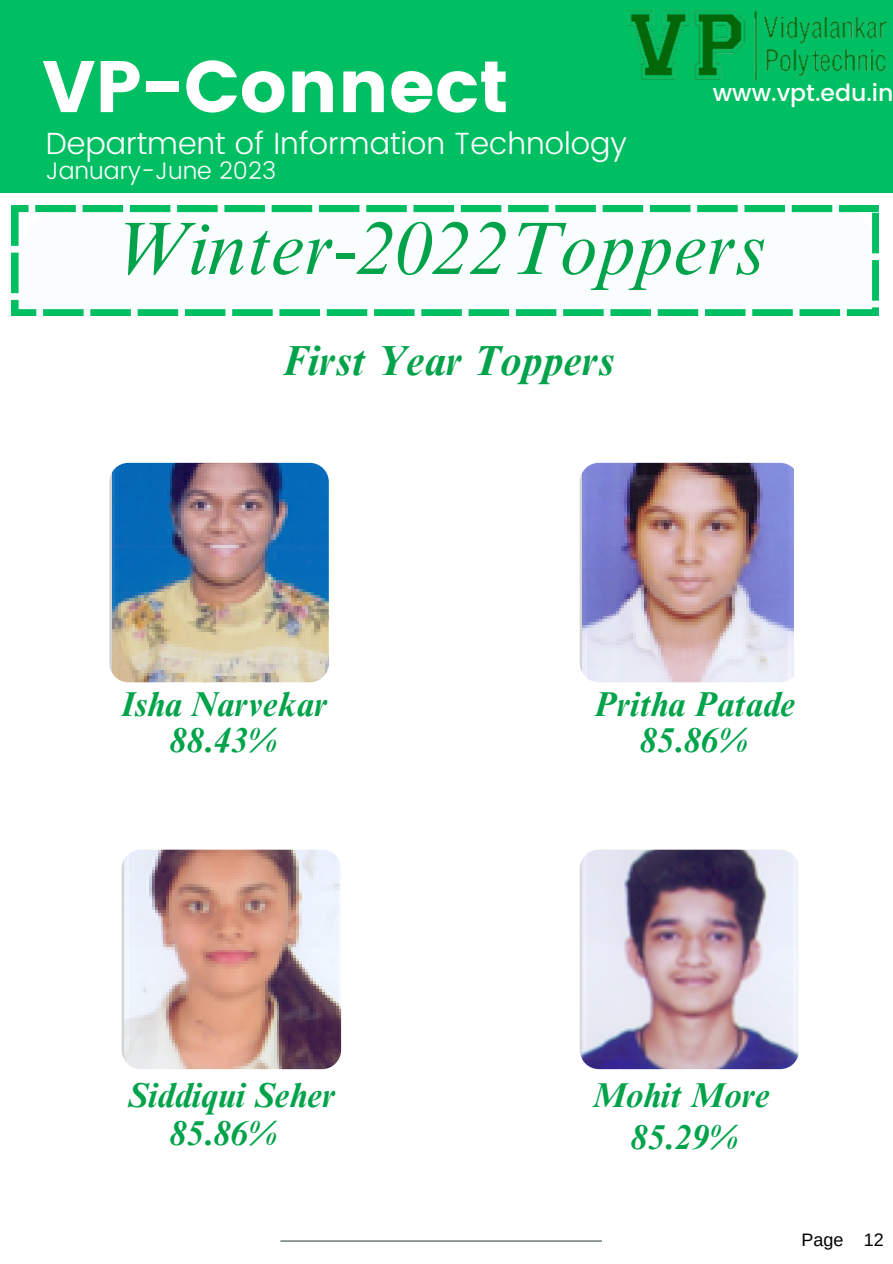
<style>
.page{position:relative;width:893px;height:1264px;background:#fff}
.page>*{position:absolute;margin:0;border:0;box-sizing:border-box;transform-origin:0 0}
.t1{font:italic 75.6px "Times NRMT Pro";color:#00a34a}
.t2{font:72.75px "Poppins";color:#fff}
.t3{font:italic 700 42px "Times NRMT Pro";color:#00a34a}
.t4{font:italic 700 34.5px "Times NRMT Pro";color:#00a34a}
.t5{font:300 30.75px "Poppins";color:#fff}
.t6{font:300 24px "Poppins";color:#fff}
.t7{font:500 23.55px "Poppins";color:#fff}
.t8{font:18px "Arimo";color:#000}
</style>
<div class="page">
<div style="left:0;top:0;width:892px;height:193px;background:#00bf63"></div>
<hr style="left:280px;top:1240px;width:322px;height:1px;background:#3e4e40">
<img style="left:627px;top:10px;width:260px;height:72px">
<svg style="left:12px;top:205px;width:866px;height:110px"></svg>
<img style="left:579px;top:463px;width:220px;height:219px;border-radius:19px">
<img style="left:122px;top:849px;width:219px;height:220px;border-radius:19px">
<img style="left:579px;top:849px;width:220px;height:220px;border-radius:19px">
<img style="left:109px;top:463px;width:220px;height:219px;border-radius:19px">
<p class="t2" style="left:42px;top:44px;width:468px">VP-Connect</p>
<p class="t5" style="left:46px;top:125px;width:582px">Department of Information Technology</p>
<p class="t6" style="left:46px;top:156px;width:232px">January-June 2023</p>
<p class="t7" style="left:712px;top:79px;width:182px">www.vpt.edu.in</p>
<p class="t1" style="left:112px;top:220px;width:653px">Winter-2022Toppers</p>
<p class="t3" style="left:282px;top:344px;width:333px">First Year Toppers</p>
<p class="t4" style="left:121px;top:691px;width:208px">Isha Narvekar</p>
<p class="t4" style="left:170px;top:727px;width:110px">88.43%</p>
<p class="t4" style="left:593px;top:691px;width:203px">Pritha Patade</p>
<p class="t4" style="left:640px;top:727px;width:110px">85.86%</p>
<p class="t4" style="left:127px;top:1082px;width:210px">Siddiqui Seher</p>
<p class="t4" style="left:592px;top:1082px;width:179px">Mohit More</p>
<p class="t4" style="left:630px;top:1124px;width:110px">85.29%</p>
<p class="t4" style="left:170px;top:1120px;width:110px">85.86%</p>
<p class="t8" style="left:801px;top:1229px;width:84px">Page 12</p>
</div>
